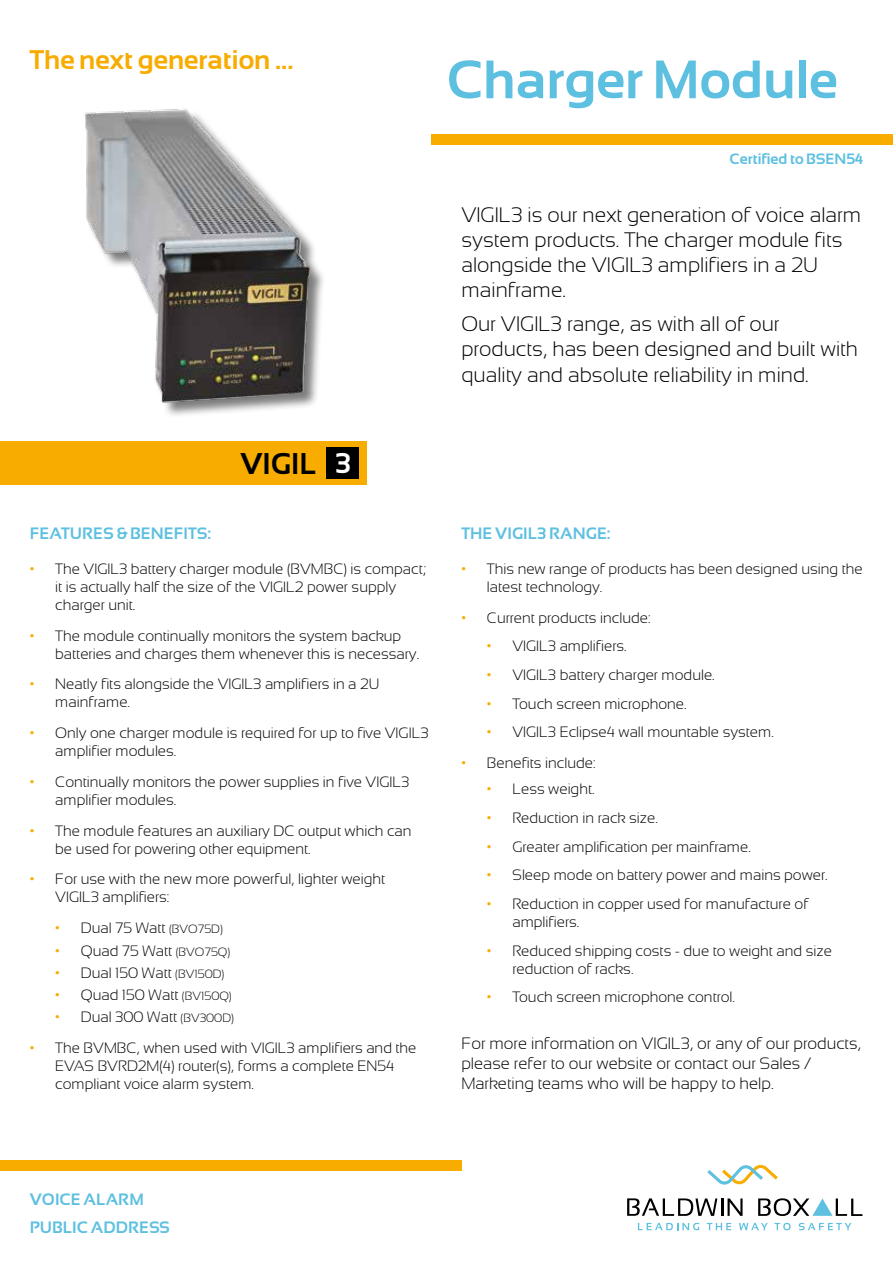
<style>
.page{position:relative;width:893px;height:1263px;background:#fff}
.page>*{position:absolute;margin:0;border:0;box-sizing:border-box;transform-origin:0 0}
.t1{font:700 54px "Sansation";color:#5dc0e0}
.t2{font:700 30px "Sansation";color:#000}
.t3{font:700 27px "Sansation";color:#f8ac00}
.t4{font:300 21px/25.2px "Sansation";color:#000}
.t5{font:300 16.5px/19.8px "Sansation";color:#000}
.t6{font:700 16.5px/28.3px "Sansation";color:#5dc0e0}
.t7{font:300 15px/18px "Sansation";color:#000}
.t8{font:700 15px "Sansation";color:#5dc0e0}
.s1{font-size:28.5px;color:#fff}
.s2{color:#f8ac00}
.s3{font-size:12px}
</style>
<div class="page">
<svg style="left:638px;top:1223px;width:61px;height:7px"></svg>
<svg style="left:707px;top:1223px;width:24px;height:7px"></svg>
<svg style="left:739px;top:1223px;width:29px;height:7px"></svg>
<svg style="left:774px;top:1223px;width:17px;height:7px"></svg>
<svg style="left:799px;top:1223px;width:52px;height:7px"></svg>
<svg style="left:707px;top:1165px;width:71px;height:19px"></svg>
<svg style="left:627px;top:1198px;width:90px;height:18px"></svg>
<hr style="left:721px;top:1198px;width:3px;height:18px;background:#000">
<svg style="left:727px;top:1198px;width:16px;height:18px"></svg>
<svg style="left:758px;top:1198px;width:104px;height:18px"></svg>
<div style="left:0;top:1160px;width:461px;height:11px;background:#f8ac00"></div>
<div style="left:432px;top:135px;width:461px;height:10px;background:#f8ac00"></div>
<div style="left:0;top:441px;width:367px;height:44px;background:#f8ac00"></div>
<div style="left:326px;top:447px;width:33px;height:32px;background:#000"></div>
<div style="left:86px;top:110px;width:240px;height:309px;background:#000;opacity:.51"></div>
<img style="left:85px;top:108px;width:241px;height:301px">
<h3 class="t3" style="left:30px;top:45px;width:265px">The next generation ...</h3>
<h1 class="t1" style="left:446px;top:50px;width:393px">Charger Module</h1>
<p class="t8" style="left:730px;top:150px;width:135px">Certified to BSEN54</p>
<h3 class="t4" style="left:461px;top:202px;width:401px">VIGIL3 is our next generation of voice alarm system products. The charger module fits alongside the VIGIL3 amplifiers in a 2U mainframe.</h3>
<h3 class="t4" style="left:461px;top:311px;width:398px">Our VIGIL3 range, as with all of our products, has been designed and built with quality and absolute reliability in mind.</h3>
<h2 class="t2" style="left:240px;top:447px;width:112px">VIGIL <span class="s1">3</span></h2>
<p class="t6" style="left:30px;top:519px;width:183px">FEATURES &amp; BENEFITS:</p>
<p class="t7" style="left:55px;top:560px;width:373px;text-indent:-26px"><span class="s2">•</span> The VIGIL3 battery charger module (BVMBC) is compact; it is actually half the size of the VIGIL2 power supply charger unit.</p>
<p class="t7" style="left:55px;top:626px;width:365px;text-indent:-26px"><span class="s2">•</span> The module continually monitors the system backup batteries and charges them whenever this is necessary.</p>
<p class="t7" style="left:55px;top:675px;width:326px;text-indent:-26px"><span class="s2">•</span> Neatly fits alongside the VIGIL3 amplifiers in a 2U mainframe.</p>
<p class="t7" style="left:55px;top:724px;width:375px;text-indent:-26px"><span class="s2">•</span> Only one charger module is required for up to five VIGIL3 amplifier modules.</p>
<p class="t7" style="left:55px;top:773px;width:356px;text-indent:-26px"><span class="s2">•</span> Continually monitors the power supplies in five VIGIL3 amplifier modules.</p>
<p class="t7" style="left:55px;top:821px;width:358px;text-indent:-26px"><span class="s2">•</span> The module features an auxiliary DC output which can be used for powering other equipment.</p>
<p class="t7" style="left:55px;top:870px;width:331px;text-indent:-26px"><span class="s2">•</span> For use with the new more powerful, lighter weight<br>VIGIL3 amplifiers:</p>
<p class="t7" style="left:55px;top:919px;width:169px"><span class="s2">•</span> Dual 75 Watt <span class="s3">(BVO75D)</span></p>
<p class="t7" style="left:55px;top:941px;width:176px"><span class="s2">•</span> Quad 75 Watt <span class="s3">(BVO75Q)</span></p>
<p class="t7" style="left:55px;top:964px;width:171px"><span class="s2">•</span> Dual 150 Watt <span class="s3">(BV150D)</span></p>
<p class="t7" style="left:55px;top:986px;width:178px"><span class="s2">•</span> Quad 150 Watt <span class="s3">(BV150Q)</span></p>
<p class="t7" style="left:55px;top:1008px;width:180px"><span class="s2">•</span> Dual 300 Watt <span class="s3">(BV300D)</span></p>
<p class="t7" style="left:55px;top:1039px;width:363px;text-indent:-26px"><span class="s2">•</span> The BVMBC, when used with VIGIL3 amplifiers and the<br>EVAS BVRD2M(4) router(s), forms a complete EN54 compliant voice alarm system.</p>
<p class="t6" style="left:461px;top:519px;width:151px">THE VIGIL3 RANGE:</p>
<p class="t7" style="left:487px;top:560px;width:377px;text-indent:-26px"><span class="s2">•</span> This new range of products has been designed using the latest technology.</p>
<p class="t7" style="left:461px;top:608px;width:191px"><span class="s2">•</span> Current products include:</p>
<p class="t7" style="left:487px;top:637px;width:141px"><span class="s2">•</span> VIGIL3 amplifiers.</p>
<p class="t7" style="left:487px;top:666px;width:229px"><span class="s2">•</span> VIGIL3 battery charger module.</p>
<p class="t7" style="left:487px;top:694px;width:201px"><span class="s2">•</span> Touch screen microphone.</p>
<p class="t7" style="left:487px;top:723px;width:288px"><span class="s2">•</span> VIGIL3 Eclipse4 wall mountable system.</p>
<p class="t7" style="left:461px;top:754px;width:136px"><span class="s2">•</span> Benefits include:</p>
<p class="t7" style="left:487px;top:780px;width:109px"><span class="s2">•</span> Less weight.</p>
<p class="t7" style="left:487px;top:809px;width:172px"><span class="s2">•</span> Reduction in rack size.</p>
<p class="t7" style="left:487px;top:838px;width:265px"><span class="s2">•</span> Greater amplification per mainframe.</p>
<p class="t7" style="left:487px;top:866px;width:342px"><span class="s2">•</span> Sleep mode on battery power and mains power.</p>
<p class="t7" style="left:512px;top:895px;width:298px;text-indent:-26px"><span class="s2">•</span> Reduction in copper used for manufacture of amplifiers.</p>
<p class="t7" style="left:512px;top:941px;width:321px;text-indent:-26px"><span class="s2">•</span> Reduced shipping costs - due to weight and size reduction of racks.</p>
<p class="t7" style="left:487px;top:988px;width:250px"><span class="s2">•</span> Touch screen microphone control.</p>
<p class="t5" style="left:461px;top:1034px;width:401px">For more information on VIGIL3, or any of our products, please refer to our website or contact our Sales /<br>Marketing teams who will be happy to help.</p>
<p class="t6" style="left:30px;top:1185px;width:141px">VOICE ALARM<br>PUBLIC ADDRESS</p>
</div>
